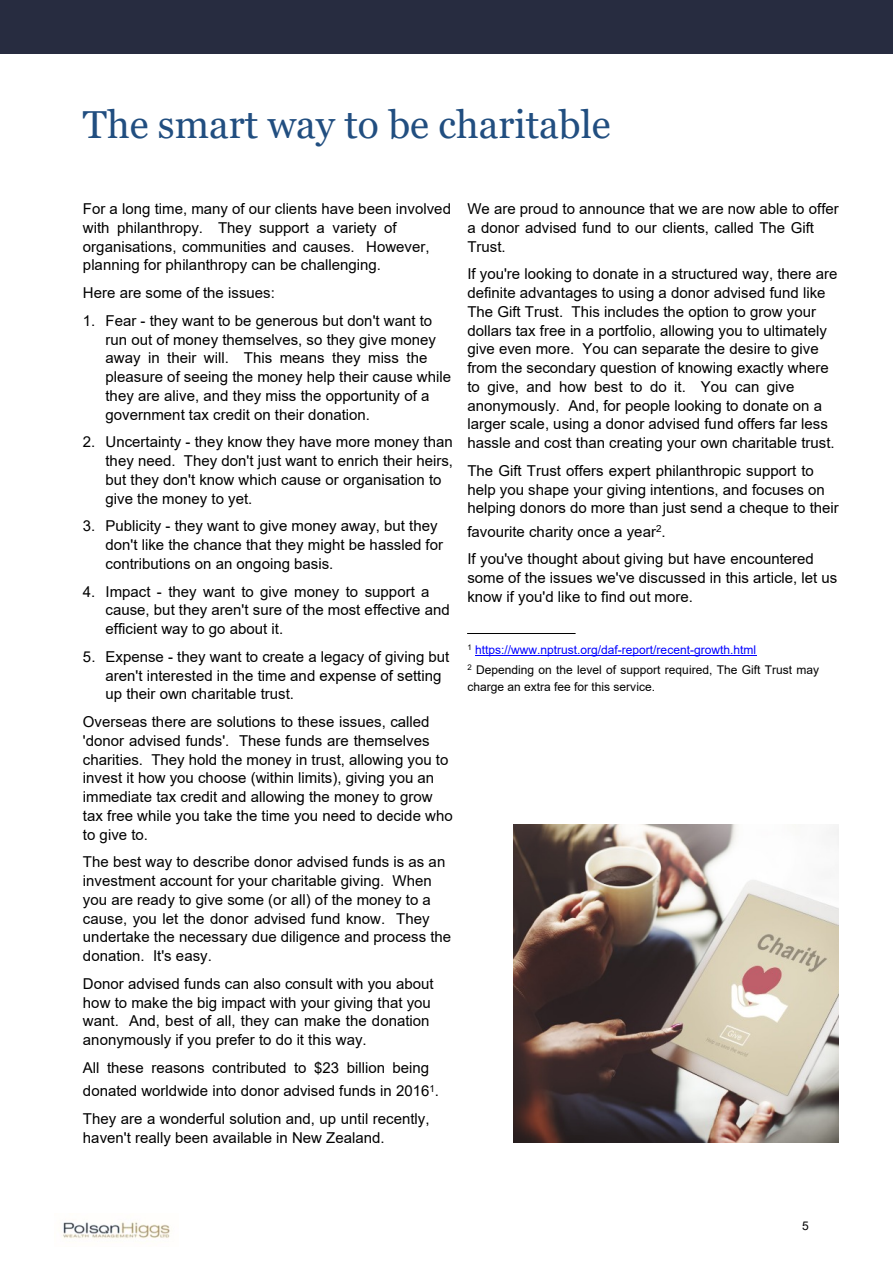
<style>
.page{position:relative;width:893px;height:1263px;background:#fff}
.page>*{position:absolute;margin:0;border:0;box-sizing:border-box;transform-origin:0 0}
.t1{font:39px "Georgia";color:#214e80}
.t2{font:15px/18.8px "Arial";color:#000}
.t3{font:12px/20.2px "Arial";color:#00f}
.t4{font:12px "Arial";color:#000}
.s1{color:#000}
</style>
<div class="page">
<div style="left:0;top:0;width:893px;height:54px;background:#272c40"></div>
<img style="left:62px;top:1221px;width:108px;height:18px">
<hr style="left:475px;top:655px;width:281px;height:1px;background:#00f">
<hr style="left:467px;top:633px;width:108px;height:1px;background:#000">
<img style="left:513px;top:824px;width:326px;height:318px">
<h1 class="t1" style="left:83px;top:108px;width:529px">The smart way to be charitable</h1>
<p class="t2" style="left:83px;top:201px;width:370px">For a long time, many of our clients have been involved with philanthropy. They support a variety of organisations, communities and causes. However, planning for philanthropy can be challenging.</p>
<p class="t2" style="left:83px;top:285px;width:193px">Here are some of the issues:</p>
<p class="t2" style="left:105px;top:312px;width:347px;text-indent:-23px">1. Fear - they want to be generous but don't want to run out of money themselves, so they give money away in their will. This means they miss the pleasure of seeing the money help their cause while they are alive, and they miss the opportunity of a government tax credit on their donation.</p>
<p class="t2" style="left:105px;top:434px;width:349px;text-indent:-23px">2. Uncertainty - they know they have more money than they need. They don't just want to enrich their heirs, but they don't know which cause or organisation to give the money to yet.</p>
<p class="t2" style="left:105px;top:518px;width:339px;text-indent:-23px">3. Publicity - they want to give money away, but they don't like the chance that they might be hassled for contributions on an ongoing basis.</p>
<p class="t2" style="left:105px;top:583px;width:346px;text-indent:-23px">4. Impact - they want to give money to support a cause, but they aren't sure of the most effective and efficient way to go about it.</p>
<p class="t2" style="left:105px;top:648px;width:345px;text-indent:-23px">5. Expense - they want to create a legacy of giving but aren't interested in the time and expense of setting up their own charitable trust.</p>
<p class="t2" style="left:83px;top:714px;width:371px">Overseas there are solutions to these issues, called 'donor advised funds'. These funds are themselves charities. They hold the money in trust, allowing you to invest it how you choose (within limits), giving you an immediate tax credit and allowing the money to grow tax free while you take the time you need to decide who to give to.</p>
<p class="t2" style="left:83px;top:854px;width:370px">The best way to describe donor advised funds is as an investment account for your charitable giving. When you are ready to give some (or all) of the money to a cause, you let the donor advised fund know. They undertake the necessary due diligence and process the donation. It's easy.</p>
<p class="t2" style="left:83px;top:975px;width:352px">Donor advised funds can also consult with you about how to make the big impact with your giving that you want. And, best of all, they can make the donation anonymously if you prefer to do it this way.</p>
<p class="t2" style="left:83px;top:1057px;width:358px;line-height:23.4px">All these reasons contributed to $23 billion being donated worldwide into donor advised funds in 2016<sup>1</sup>.</p>
<p class="t2" style="left:83px;top:1111px;width:348px">They are a wonderful solution and, up until recently, haven't really been available in New Zealand.</p>
<p class="t2" style="left:467px;top:201px;width:373px">We are proud to announce that we are now able to offer a donor advised fund to our clients, called The Gift<br>Trust.</p>
<p class="t2" style="left:467px;top:266px;width:372px">If you're looking to donate in a structured way, there are definite advantages to using a donor advised fund like The Gift Trust. This includes the option to grow your dollars tax free in a portfolio, allowing you to ultimately give even more. You can separate the desire to give from the secondary question of knowing exactly where to give, and how best to do it. You can give anonymously. And, for people looking to donate on a larger scale, using a donor advised fund offers far less hassle and cost than creating your own charitable trust.</p>
<p class="t2" style="left:467px;top:462px;width:373px">The Gift Trust offers expert philanthropic support to help you shape your giving intentions, and focuses on helping donors do more than just send a cheque to their</p>
<p class="t2" style="left:467px;top:519px;width:348px;line-height:27.8px">favourite charity once a year<sup>2</sup>.<br>If you've thought about giving but have encountered</p>
<p class="t2" style="left:467px;top:570px;width:372px">some of the issues we've discussed in this article, let us know if you'd like to find out more.</p>
<p class="t3" style="left:467px;top:640px;width:353px"><sup>1</sup> https://www.nptrust.org/daf-report/recent-growth.html<br><sup>2</sup> <span class="s1">Depending on the level of support required, The Gift Trust may</span></p>
<p class="t4" style="left:467px;top:682px;width:189px">charge an extra fee for this service.</p>
<p class="t4" style="left:802px;top:1221px;width:8px">5</p>
</div>
